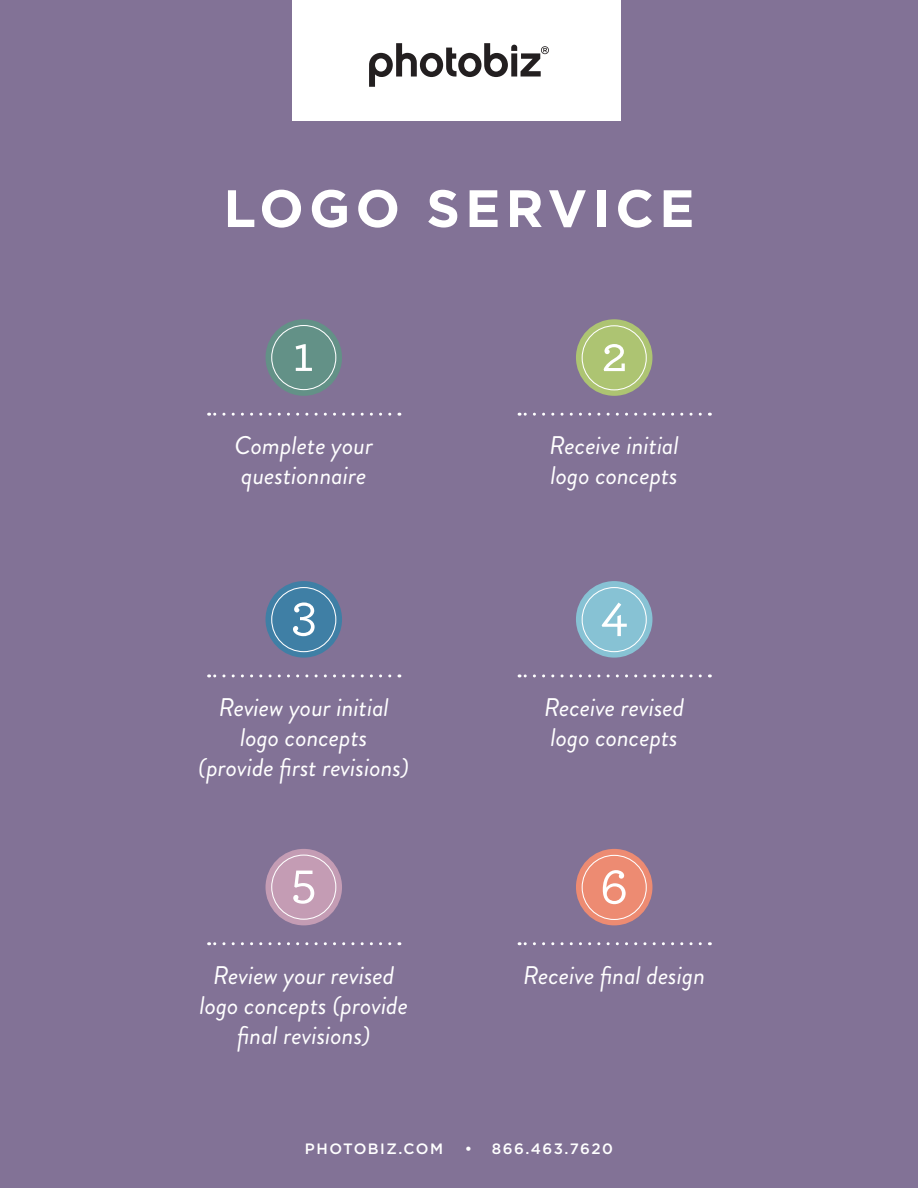
<style>
.page{position:relative;width:918px;height:1188px;background:#827296}
.page>*{position:absolute;margin:0;border:0;box-sizing:border-box;transform-origin:0 0}
.t1{font:700 52.5px "Gotham";letter-spacing:.1em;color:#fff}
.t2{font:italic 25.5px/30px "Brandon Grotesque";color:#fff}
.t3{font:500 15px "Gotham";letter-spacing:.1em;color:#fff}
</style>
<div class="page">
<div style="left:293px;top:0;width:328px;height:121px;background:#fff"></div>
<svg style="left:369px;top:43px;width:180px;height:44px"></svg>
<div style="left:266px;top:581px;width:76px;height:77px;background:#3f7fa5;border-radius:50%"></div>
<svg style="left:293px;top:602px;width:22px;height:34px"></svg>
<div style="left:271px;top:587px;width:65px;height:65px;border:1px solid #fff;border-radius:50%"></div>
<div style="left:576px;top:849px;width:76px;height:76px;background:#ed8b72;border-radius:50%"></div>
<div style="left:582px;top:855px;width:65px;height:65px;border:1px solid #fff;border-radius:50%"></div>
<svg style="left:603px;top:870px;width:23px;height:34px"></svg>
<svg style="left:209px;top:674px;width:181px;height:3px"></svg>
<svg style="left:209px;top:413px;width:181px;height:3px"></svg>
<svg style="left:209px;top:942px;width:181px;height:3px"></svg>
<svg style="left:265px;top:319px;width:77px;height:77px"></svg>
<div style="left:271px;top:325px;width:65px;height:65px;border:1px solid #fff;border-radius:50%"></div>
<div style="left:576px;top:319px;width:76px;height:77px;background:#adc472;border-radius:50%"></div>
<svg style="left:604px;top:344px;width:21px;height:27px"></svg>
<div style="left:582px;top:325px;width:65px;height:65px;border:1px solid #fff;border-radius:50%"></div>
<svg style="left:519px;top:674px;width:181px;height:3px"></svg>
<svg style="left:519px;top:413px;width:181px;height:3px"></svg>
<svg style="left:519px;top:942px;width:181px;height:3px"></svg>
<div style="left:576px;top:581px;width:76px;height:77px;background:#87c2d4;border-radius:50%"></div>
<svg style="left:602px;top:603px;width:25px;height:33px"></svg>
<div style="left:582px;top:587px;width:65px;height:65px;border:1px solid #fff;border-radius:50%"></div>
<div style="left:266px;top:849px;width:76px;height:76px;background:#c49cb4;border-radius:50%"></div>
<div style="left:271px;top:855px;width:65px;height:65px;border:1px solid #fff;border-radius:50%"></div>
<svg style="left:293px;top:871px;width:21px;height:33px"></svg>
<p class="t1" style="left:224px;top:178px;width:472px">LOGO SERVICE</p>
<p class="t2" style="left:235px;top:431px;width:140px">Complete your questionnaire</p>
<p class="t2" style="left:198px;top:692px;width:212px;text-align:center">Review your initial logo concepts<br>(provide first revisions)</p>
<p class="t2" style="left:199px;top:960px;width:210px;text-align:center">Review your revised logo concepts (provide final revisions)</p>
<p class="t2" style="left:550px;top:431px;width:131px">Receive initial logo concepts</p>
<p class="t2" style="left:544px;top:692px;width:142px">Receive revised logo concepts</p>
<p class="t2" style="left:523px;top:960px;width:183px">Receive final design</p>
<p class="t3" style="left:305px;top:1140px;width:140px">PHOTOBIZ.COM</p>
<p class="t3" style="left:465px;top:1140px;width:150px">• 866.463.7620</p>
</div>
